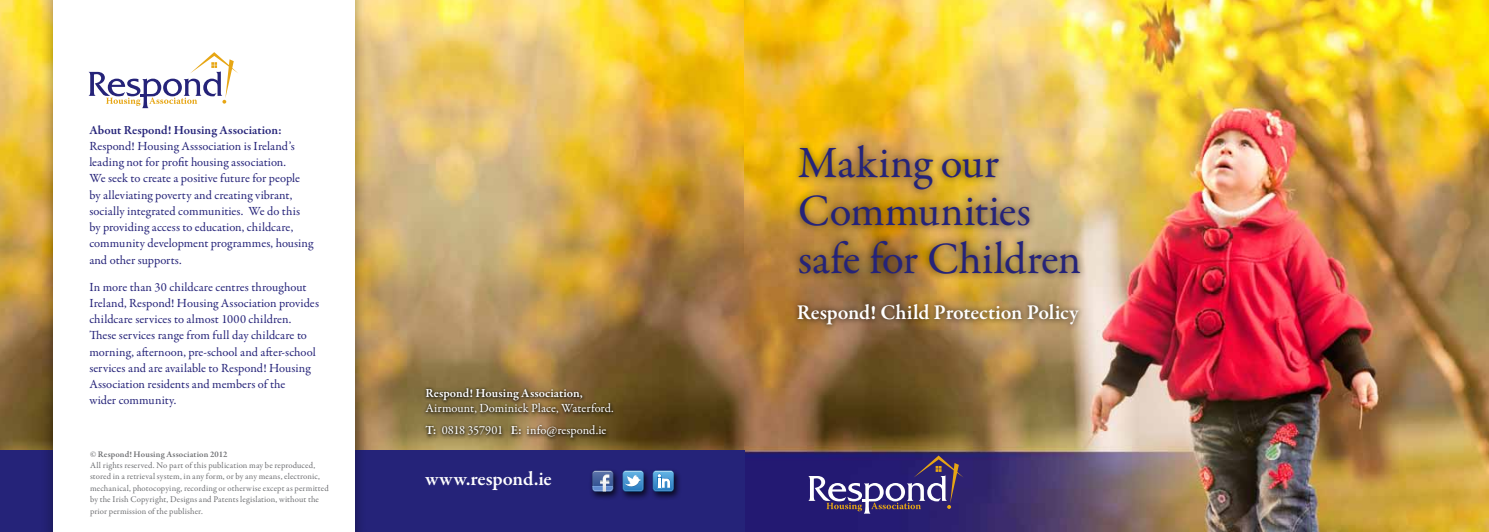
<style>
.page{position:relative;width:1489px;height:532px;background:#fff}
.page>*{position:absolute;margin:0;border:0;box-sizing:border-box;transform-origin:0 0}
.t1{font:45px/47.5px "Garamond Premr Pro";letter-spacing:-.01em;color:#252379}
.t2{font:600 21.25px "Garamond Premr Pro";letter-spacing:-.01em;color:#fff}
.t3{font:600 20px "Garamond Premr Pro";letter-spacing:-.005em;color:#fff}
.t4{font:12.5px/16.2px "Garamond Premr Pro";letter-spacing:.005em;color:#252379}
.t5{font:12.5px/22.1px "Garamond Premr Pro";color:#fff}
.t6{font:600 12.5px "Garamond Premr Pro";letter-spacing:.005em;color:#252379}
.t7{font:600 12.5px "Garamond Premr Pro";letter-spacing:.005em;color:#fff}
.t8{font:8.75px/11.2px "Garamond Premr Pro";letter-spacing:.015em;color:#6d6e71}
.t9{font:600 8.75px "Garamond Premr Pro";letter-spacing:.02em;color:#6d6e71}
.s1{font-weight:600}
</style>
<div class="page">
<img style="left:367px;top:0;width:377px;height:450px">
<img style="left:0;top:0;width:40px;height:450px">
<img style="left:744px;top:0;width:744px;height:531px">
<div style="left:791px;top:138px;width:296px;height:143px;background:#000;opacity:.5"></div>
<div style="left:791px;top:298px;width:293px;height:32px;background:#000;opacity:.5"></div>
<div style="left:0;top:450px;width:744px;height:81px;background:#252379"></div>
<svg style="left:808px;top:455px;width:155px;height:58px;background:#4c4180"></svg>
<div style="left:588px;top:468px;width:94px;height:33px;background:#000;opacity:.75"></div>
<svg style="left:652px;top:470px;width:22px;height:21px"></svg>
<svg style="left:592px;top:470px;width:21px;height:21px"></svg>
<svg style="left:622px;top:470px;width:21px;height:21px"></svg>
<div style="left:423px;top:386px;width:194px;height:56px;background:#000;opacity:.75"></div>
<div style="left:422px;top:385px;width:193px;height:55px;background:#000;opacity:.75"></div>
<div style="left:40px;top:0;width:327px;height:531px;background:#000;opacity:.4"></div>
<div style="left:53px;top:0;width:301px;height:531px;background:#fff"></div>
<svg style="left:89px;top:52px;width:149px;height:56px"></svg>
<p class="t6" style="left:89px;top:122px;width:194px">About Respond! Housing Association:</p>
<p class="t4" style="left:89px;top:138px;width:225px">Respond! Housing Asssociation is Ireland’s leading not for profit housing association.<br>We seek to create a positive future for people by alleviating poverty and creating vibrant, socially integrated communities. We do this by providing access to education, childcare, community development programmes, housing and other supports.</p>
<p class="t4" style="left:89px;top:279px;width:231px">In more than 30 childcare centres throughout Ireland, Respond! Housing Association provides childcare services to almost 1000 children.<br>These services range from full day childcare to morning, afternoon, pre-school and after-school services and are available to Respond! Housing Association residents and members of the<br>wider community.</p>
<p class="t9" style="left:90px;top:448px;width:139px">© Respond! Housing Association 2012</p>
<p class="t8" style="left:90px;top:459px;width:240px">All rights reserved. No part of this publication may be reproduced, stored in a retrieval system, in any form, or by any means, electronic, mechanical, photocopying, recording or otherwise except as permitted by the Irish Copyright, Designs and Patents legislation, without the</p>
<p class="t8" style="left:90px;top:506px;width:114px">prior permission of the publisher.</p>
<p class="t7" style="left:425px;top:385px;width:159px">Respond! Housing Association,</p>
<p class="t5" style="left:425px;top:397px;width:190px">Airmount, Dominick Place, Waterford.<br><span class="s1">T:</span> 0818 357901 <span class="s1">E:</span> info@respond.ie</p>
<h3 class="t3" style="left:425px;top:466px;width:128px">www.respond.ie</h3>
<h1 class="t1" style="left:797px;top:140px;width:285px">Making our<br>Communities safe for Children</h1>
<h2 class="t2" style="left:796px;top:299px;width:283px">Respond! Child Protection Policy</h2>
</div>
